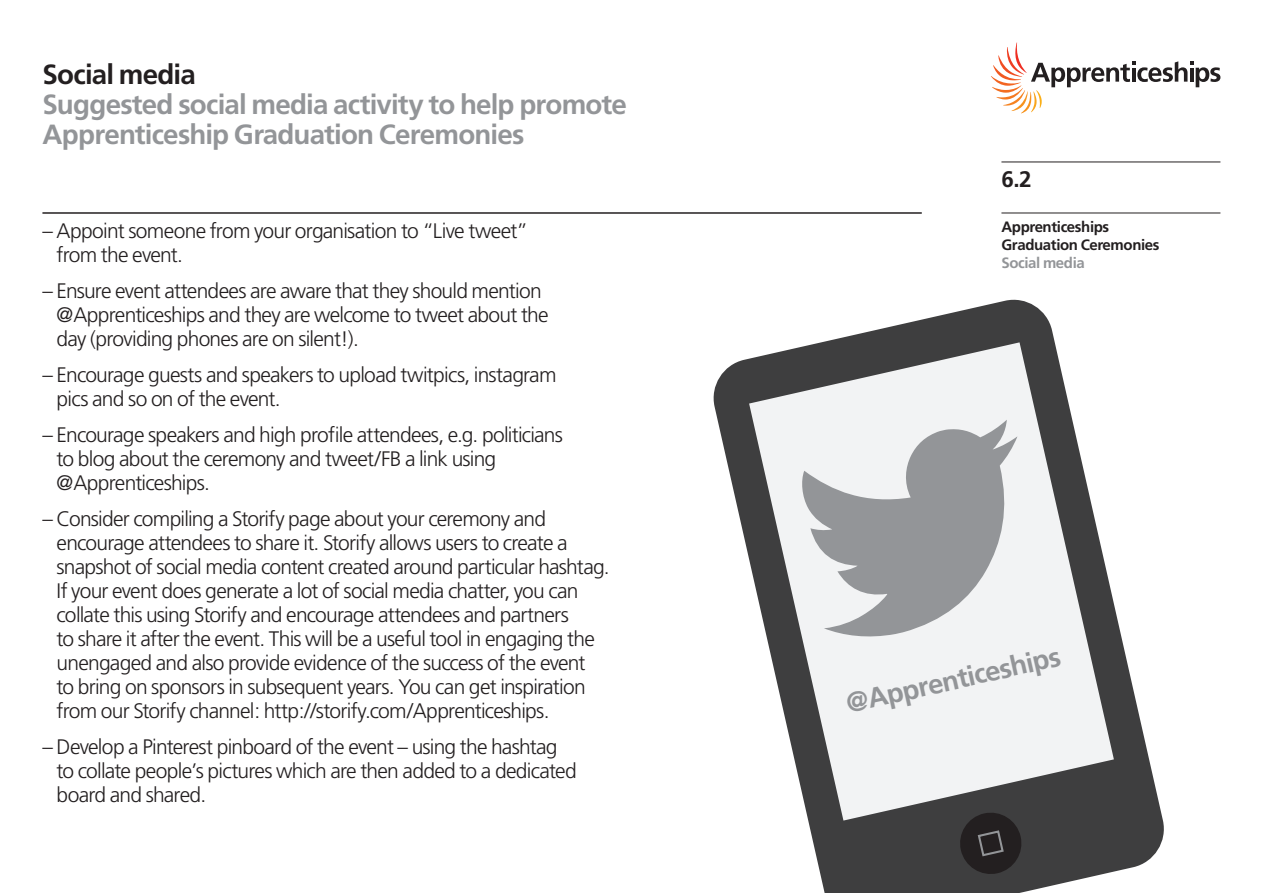
<style>
.page{position:relative;width:1263px;height:893px;background:#fff}
.page>*{position:absolute;margin:0;border:0;box-sizing:border-box;transform-origin:0 0}
.t1{font:700 27.75px/30px "Frutiger";letter-spacing:-.03em;color:#939598}
.t2{font:700 27.75px "Frutiger";letter-spacing:-.03em;color:#231f20}
.t3{font:700 27.6px "Frutiger";color:#939598}
.t4{font:700 22.5px "Frutiger";color:#231f20}
.t5{font:300 21px/24px "Frutiger";letter-spacing:-.035em;color:#231f20}
.t6{font:700 15px/18px "Frutiger";letter-spacing:-.025em;color:#231f20}
.t7{font:700 15px "Frutiger";letter-spacing:-.025em;color:#939598}
</style>
<div class="page">
<svg style="left:991px;top:43px;width:229px;height:70px"></svg>
<hr style="left:1190px;top:68px;width:3px;height:14px;background:#231f20">
<hr style="left:1001px;top:162px;width:219px;height:1px;background:#231f20">
<hr style="left:1001px;top:213px;width:219px;height:1px;background:#231f20">
<hr style="left:43px;top:213px;width:879px;height:1px;background:#231f20">
<svg style="left:713px;top:299px;width:451px;height:594px"></svg>
<svg style="left:749px;top:342px;width:365px;height:478px;fill:#f2f3f4"></svg>
<svg style="left:957px;top:810px;width:67px;height:67px"></svg>
<svg style="left:800px;top:420px;width:217px;height:219px;fill:#939598"></svg>
<h1 class="t2" style="left:43px;top:58px;width:155px">Social media</h1>
<h1 class="t1" style="left:43px;top:89px;width:586px">Suggested social media activity to help promote<br>Apprenticeship Graduation Ceremonies</h1>
<p class="t5" style="left:57px;top:219px;width:473px;text-indent:-14px">– Appoint someone from your organisation to “Live tweet” from the event.</p>
<p class="t5" style="left:57px;top:279px;width:494px;text-indent:-14px">– Ensure event attendees are aware that they should mention @Apprenticeships and they are welcome to tweet about the day (providing phones are on silent!).</p>
<p class="t5" style="left:57px;top:363px;width:501px;text-indent:-14px">– Encourage guests and speakers to upload twitpics, instagram pics and so on of the event.</p>
<p class="t5" style="left:57px;top:423px;width:508px;text-indent:-14px">– Encourage speakers and high profile attendees, e.g. politicians to blog about the ceremony and tweet/FB a link using @Apprenticeships.</p>
<p class="t5" style="left:57px;top:507px;width:555px;text-indent:-14px">– Consider compiling a Storify page about your ceremony and encourage attendees to share it. Storify allows users to create a snapshot of social media content created around particular hashtag.<br>If your event does generate a lot of social media chatter, you can collate this using Storify and encourage attendees and partners<br>to share it after the event. This will be a useful tool in engaging the unengaged and also provide evidence of the success of the event<br>to bring on sponsors in subsequent years. You can get inspiration from our Storify channel: http://storify.com/Apprenticeships.</p>
<p class="t5" style="left:57px;top:735px;width:522px;text-indent:-14px">– Develop a Pinterest pinboard of the event – using the hashtag to collate people’s pictures which are then added to a dedicated board and shared.</p>
<p class="t4" style="left:1001px;top:166px;width:32px">6.2</p>
<p class="t6" style="left:1001px;top:218px;width:160px">Apprenticeships<br>Graduation Ceremonies</p>
<p class="t7" style="left:1001px;top:254px;width:85px">Social media</p>
<h2 class="t3" style="left:843px;top:689px;width:221px;rotate:-13deg">@Apprenticeships</h2>
</div>
